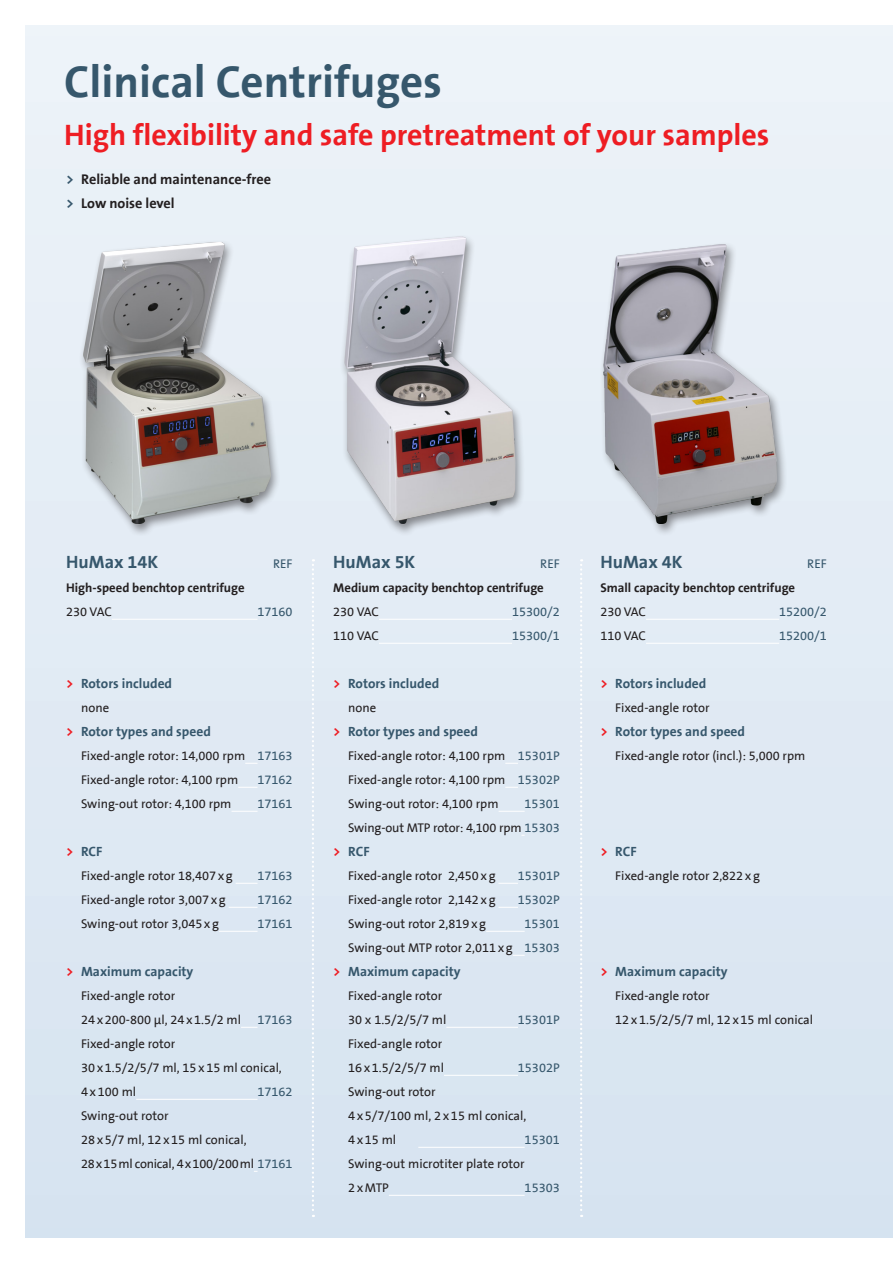
<style>
.page{position:relative;width:893px;height:1263px;background:#fff}
.page>*{position:absolute;margin:0;border:0;box-sizing:border-box;transform-origin:0 0}
.t1{font:700 45px "The Sans B7";color:#36576c}
.t2{font:700 30px "The Sans B7";color:#ee1d23}
.t3{font:700 18px "The Sans B7";color:#36576c}
.t4{font:700 14.25px/24px "The Sans B7";color:#231f20}
.t5{font:700 13.5px "The Sans B7";color:#36576c}
.t6{font:12.75px/24px "The Sans B5 Plain";color:#231f20}
.t7{font:12.75px "The Sans B5 Plain";color:#36576c}
.t8{font:700 12.75px "The Sans B7";color:#231f20}
.s1{color:#36576c}
.s2{color:#ee1d23}
</style>
<div class="page">
<div style="left:26px;top:26px;width:867px;height:1211px;background:linear-gradient(to right,#e0eaf4,#e1ebf4)"></div>
<img style="left:555px;top:242px;width:236px;height:300px">
<div style="left:340px;top:234px;width:186px;height:303px;background:#e4ecf5"></div>
<img style="left:312px;top:227px;width:231px;height:302px">
<div style="left:78px;top:240px;width:203px;height:297px;background:#e6eef6"></div>
<img style="left:81px;top:238px;width:195px;height:296px">
<hr style="left:646px;top:619px;width:133px;height:1px;background:#fff">
<hr style="left:646px;top:643px;width:133px;height:1px;background:#fff">
<hr style="left:379px;top:619px;width:133px;height:1px;background:#fff">
<hr style="left:379px;top:643px;width:133px;height:1px;background:#fff">
<svg style="left:505px;top:763px;width:13px;height:1px"></svg>
<svg style="left:505px;top:787px;width:13px;height:1px"></svg>
<svg style="left:499px;top:811px;width:26px;height:1px"></svg>
<svg style="left:498px;top:883px;width:20px;height:1px"></svg>
<svg style="left:498px;top:907px;width:20px;height:1px"></svg>
<hr style="left:486px;top:931px;width:39px;height:1px;background:#fff">
<svg style="left:513px;top:955px;width:12px;height:1px"></svg>
<hr style="left:446px;top:1027px;width:72px;height:1px;background:#fff">
<hr style="left:444px;top:1075px;width:74px;height:1px;background:#fff">
<hr style="left:418px;top:1147px;width:107px;height:1px;background:#fff">
<hr style="left:389px;top:1195px;width:136px;height:1px;background:#fff">
<hr style="left:112px;top:619px;width:146px;height:1px;background:#fff">
<svg style="left:245px;top:763px;width:13px;height:1px"></svg>
<svg style="left:238px;top:787px;width:20px;height:1px"></svg>
<svg style="left:231px;top:811px;width:27px;height:1px"></svg>
<svg style="left:236px;top:883px;width:22px;height:1px"></svg>
<svg style="left:229px;top:907px;width:29px;height:1px"></svg>
<hr style="left:219px;top:931px;width:39px;height:1px;background:#fff">
<svg style="left:241px;top:1027px;width:17px;height:1px"></svg>
<hr style="left:136px;top:1099px;width:122px;height:1px;background:#fff">
<svg style="left:312px;top:559px;width:2px;height:658px"></svg>
<svg style="left:580px;top:559px;width:2px;height:658px"></svg>
<h1 class="t1" style="left:64px;top:58px;width:379px">Clinical Centrifuges</h1>
<h2 class="t2" style="left:64px;top:119px;width:707px">High flexibility and safe pretreatment of your samples</h2>
<p class="t4" style="left:66px;top:168px;width:206px"><span class="s1">&gt;</span> Reliable and maintenance-free <span class="s1">&gt;</span> Low noise level</p>
<h3 class="t3" style="left:66px;top:553px;width:93px">HuMax 14K</h3>
<p class="t7" style="left:273px;top:557px;width:21px">REF</p>
<p class="t8" style="left:66px;top:581px;width:180px">High-speed benchtop centrifuge</p>
<p class="t6" style="left:66px;top:600px;width:47px">230 VAC</p>
<p class="t7" style="left:258px;top:605px;width:37px">17160</p>
<p class="t5" style="left:66px;top:676px;width:107px"><span class="s2">&gt;</span> Rotors included</p>
<p class="t6" style="left:81px;top:696px;width:30px">none</p>
<p class="t5" style="left:66px;top:724px;width:146px"><span class="s2">&gt;</span> Rotor types and speed</p>
<p class="t6" style="left:81px;top:744px;width:213px">Fixed-angle rotor: 14,000 rpm <span class="s1">17163<br></span>Fixed-angle rotor: 4,100 rpm</p>
<p class="t7" style="left:258px;top:773px;width:37px">17162</p>
<p class="t6" style="left:81px;top:792px;width:152px">Swing-out rotor: 4,100 rpm</p>
<p class="t7" style="left:258px;top:797px;width:37px">17161</p>
<p class="t5" style="left:66px;top:844px;width:38px"><span class="s2">&gt;</span> RCF</p>
<p class="t6" style="left:81px;top:864px;width:153px">Fixed-angle rotor 18,407xg</p>
<p class="t7" style="left:258px;top:869px;width:37px">17163</p>
<p class="t6" style="left:81px;top:888px;width:146px">Fixed-angle rotor 3,007xg</p>
<p class="t7" style="left:258px;top:893px;width:37px">17162</p>
<p class="t6" style="left:81px;top:912px;width:140px">Swing-out rotor 3,045xg</p>
<p class="t7" style="left:258px;top:917px;width:37px">17161</p>
<p class="t5" style="left:66px;top:964px;width:129px"><span class="s2">&gt;</span> Maximum capacity</p>
<p class="t6" style="left:81px;top:984px;width:161px">Fixed-angle rotor<br>24x200-800 µl, 24x1.5/2 ml</p>
<p class="t7" style="left:258px;top:1013px;width:37px">17163</p>
<p class="t6" style="left:81px;top:1032px;width:202px">Fixed-angle rotor<br>30x1.5/2/5/7 ml, 15x15 ml conical,<br>4x100 ml</p>
<p class="t7" style="left:258px;top:1085px;width:37px">17162</p>
<p class="t6" style="left:81px;top:1104px;width:213px">Swing-out rotor<br>28x5/7 ml, 12x15 ml conical,<br>28x15ml conical, 4x100/200ml <span class="s1">17161</span></p>
<h3 class="t3" style="left:333px;top:553px;width:84px">HuMax 5K</h3>
<p class="t7" style="left:540px;top:557px;width:21px">REF</p>
<p class="t8" style="left:333px;top:581px;width:212px">Medium capacity benchtop centrifuge</p>
<p class="t6" style="left:333px;top:600px;width:47px">230 VAC</p>
<p class="t7" style="left:512px;top:605px;width:49px">15300/2</p>
<p class="t6" style="left:333px;top:624px;width:47px">110 VAC</p>
<p class="t7" style="left:512px;top:629px;width:49px">15300/1</p>
<p class="t5" style="left:333px;top:676px;width:107px"><span class="s2">&gt;</span> Rotors included</p>
<p class="t6" style="left:348px;top:696px;width:30px">none</p>
<p class="t5" style="left:333px;top:724px;width:146px"><span class="s2">&gt;</span> Rotor types and speed</p>
<p class="t6" style="left:348px;top:744px;width:213px;text-align:justify">Fixed-angle rotor: 4,100 rpm <span class="s1">15301P </span>Fixed-angle rotor: 4,100 rpm <span class="s1">15302P </span>Swing-out rotor: 4,100 rpm</p>
<p class="t6" style="left:348px;top:792px;width:213px;text-align:right"><span class="s1">15301<br></span>Swing-out MTP rotor: 4,100 rpm <span class="s1">15303</span></p>
<p class="t5" style="left:333px;top:844px;width:38px"><span class="s2">&gt;</span> RCF</p>
<p class="t6" style="left:348px;top:864px;width:149px">Fixed-angle rotor 2,450xg</p>
<p class="t7" style="left:518px;top:869px;width:43px">15301P</p>
<p class="t6" style="left:348px;top:888px;width:149px">Fixed-angle rotor 2,142xg</p>
<p class="t7" style="left:518px;top:893px;width:43px">15302P</p>
<p class="t6" style="left:348px;top:912px;width:140px">Swing-out rotor 2,819xg</p>
<p class="t6" style="left:348px;top:912px;width:213px;text-align:right"><span class="s1">15301<br></span>Swing-out MTP rotor 2,011xg <span class="s1">15303</span></p>
<p class="t5" style="left:333px;top:964px;width:129px"><span class="s2">&gt;</span> Maximum capacity</p>
<p class="t6" style="left:348px;top:984px;width:100px">Fixed-angle rotor<br>30 x 1.5/2/5/7 ml</p>
<p class="t7" style="left:518px;top:1013px;width:43px">15301P</p>
<p class="t6" style="left:348px;top:1032px;width:97px">Fixed-angle rotor<br>16x1.5/2/5/7 ml</p>
<p class="t7" style="left:518px;top:1061px;width:43px">15302P</p>
<p class="t6" style="left:348px;top:1080px;width:180px">Swing-out rotor<br>4x5/7/100 ml, 2x15 ml conical,<br>4x15 ml</p>
<p class="t7" style="left:525px;top:1133px;width:37px">15301</p>
<p class="t6" style="left:348px;top:1152px;width:178px">Swing-out microtiter plate rotor<br>2xMTP</p>
<p class="t7" style="left:525px;top:1181px;width:37px">15303</p>
<h3 class="t3" style="left:600px;top:553px;width:84px">HuMax 4K</h3>
<p class="t7" style="left:807px;top:557px;width:21px">REF</p>
<p class="t8" style="left:600px;top:581px;width:196px">Small capacity benchtop centrifuge</p>
<p class="t6" style="left:600px;top:600px;width:47px">230 VAC</p>
<p class="t7" style="left:779px;top:605px;width:49px">15200/2</p>
<p class="t6" style="left:600px;top:624px;width:47px">110 VAC</p>
<p class="t7" style="left:779px;top:629px;width:49px">15200/1</p>
<p class="t5" style="left:600px;top:676px;width:107px"><span class="s2">&gt;</span> Rotors included</p>
<p class="t6" style="left:615px;top:696px;width:96px">Fixed-angle rotor</p>
<p class="t5" style="left:600px;top:724px;width:146px"><span class="s2">&gt;</span> Rotor types and speed</p>
<p class="t6" style="left:615px;top:744px;width:192px">Fixed-angle rotor (incl.): 5,000 rpm</p>
<p class="t5" style="left:600px;top:844px;width:38px"><span class="s2">&gt;</span> RCF</p>
<p class="t6" style="left:615px;top:864px;width:146px">Fixed-angle rotor 2,822xg</p>
<p class="t5" style="left:600px;top:964px;width:129px"><span class="s2">&gt;</span> Maximum capacity</p>
<p class="t6" style="left:615px;top:984px;width:199px">Fixed-angle rotor<br>12x1.5/2/5/7 ml, 12x15 ml conical</p>
</div>
